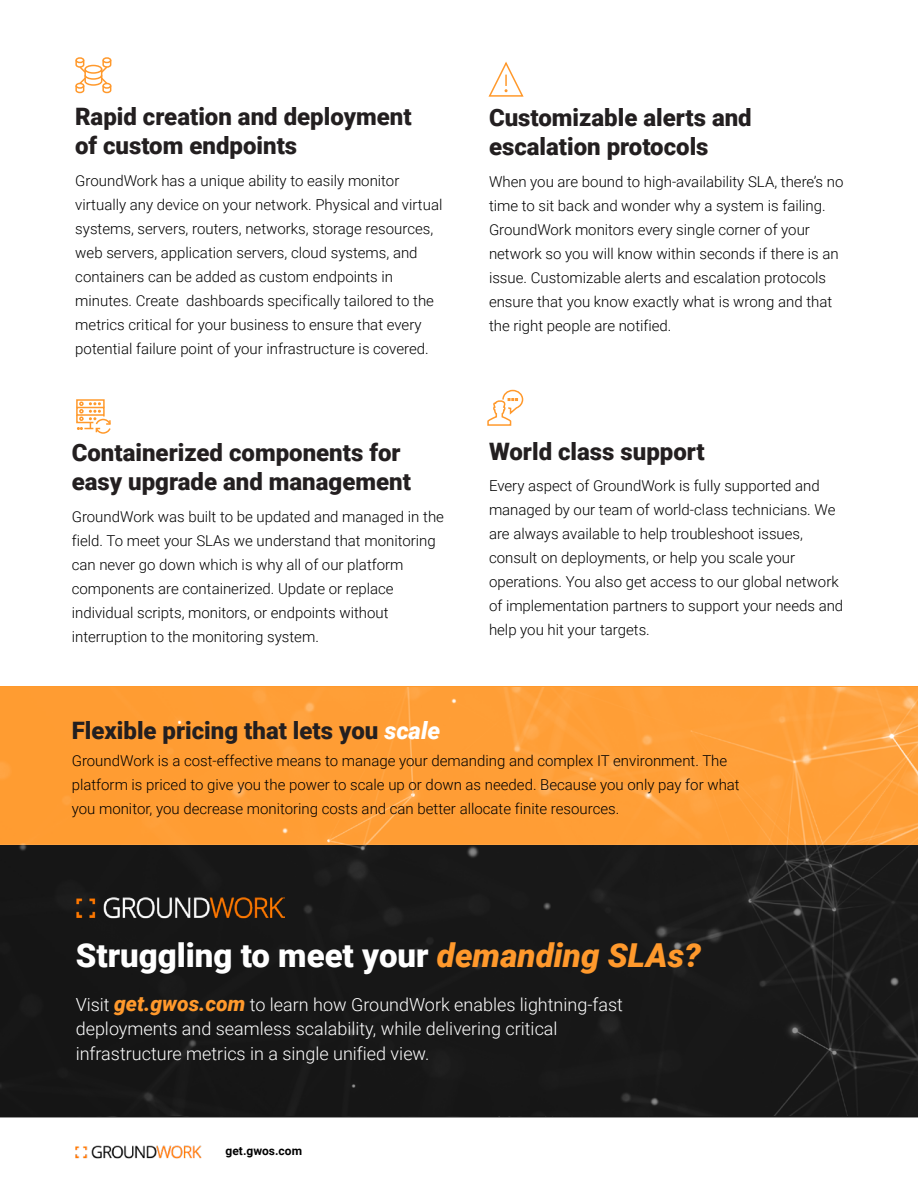
<style>
.page{position:relative;width:918px;height:1188px;background:#fff}
.page>*{position:absolute;margin:0;border:0;box-sizing:border-box;transform-origin:0 0}
.t1{font:900 33px "Roboto";color:#fff}
.t2{font:900 24px/28.8px "Roboto";color:#231f20}
.t3{font:300 18px/24.8px "Roboto";color:#fff}
.t4{font:300 15px/24px "Roboto";color:#000}
.t5{font:700 12px "Roboto";color:#000}
.s1{font-style:italic;color:#fff}
.s2{font-style:italic;color:#ff992c}
.s3{font-weight:900;font-style:italic;font-size:21px;color:#ff992c}
</style>
<div class="page">
<img style="left:75px;top:1145px;width:126px;height:14px">
<div style="left:0;top:844px;width:918px;height:274px;background:#171717"></div>
<img style="left:76px;top:897px;width:209px;height:22px">
<div style="left:0;top:686px;width:918px;height:158px;background:#ff9e36"></div>
<div style="left:102px;top:57px;width:9px;height:6px;border:2px solid #ff992c;border-radius:50%"></div>
<div style="left:75px;top:57px;width:9px;height:6px;border:2px solid #ff992c;border-radius:50%"></div>
<svg style="left:75px;top:59px;width:37px;height:35px"></svg>
<svg style="left:488px;top:61px;width:36px;height:36px"></svg>
<svg style="left:487px;top:389px;width:37px;height:37px"></svg>
<div style="left:76px;top:399px;width:29px;height:9px;border:2px solid #ff992c"></div>
<svg style="left:76px;top:402px;width:35px;height:32px"></svg>
<h2 class="t2" style="left:75px;top:101px;width:338px">Rapid creation and deployment of custom endpoints</h2>
<p class="t4" style="left:75px;top:168px;width:369px">GroundWork has a unique ability to easily monitor virtually any device on your network. Physical and virtual systems, servers, routers, networks, storage resources, web servers, application servers, cloud systems, and containers can be added as custom endpoints in minutes. Create dashboards specifically tailored to the metrics critical for your business to ensure that every potential failure point of your infrastructure is covered.</p>
<h2 class="t2" style="left:72px;top:437px;width:341px">Containerized components for easy upgrade and management</h2>
<p class="t4" style="left:72px;top:504px;width:374px">GroundWork was built to be updated and managed in the field. To meet your SLAs we understand that monitoring can never go down which is why all of our platform components are containerized. Update or replace individual scripts, monitors, or endpoints without interruption to the monitoring system.</p>
<h2 class="t2" style="left:489px;top:102px;width:264px">Customizable alerts and escalation protocols</h2>
<p class="t4" style="left:489px;top:169px;width:356px">When you are bound to high-availability SLA, there’s no time to sit back and wonder why a system is failing.<br>GroundWork monitors every single corner of your network so you will know within seconds if there is an issue. Customizable alerts and escalation protocols ensure that you know exactly what is wrong and that the right people are notified.</p>
<h2 class="t2" style="left:489px;top:436px;width:217px">World class support</h2>
<p class="t4" style="left:489px;top:473px;width:356px">Every aspect of GroundWork is fully supported and managed by our team of world-class technicians. We are always available to help troubleshoot issues, consult on deployments, or help you scale your operations. You also get access to our global network of implementation partners to support your needs and help you hit your targets.</p>
<h2 class="t2" style="left:72px;top:715px;width:370px">Flexible pricing that lets you <span class="s1">scale</span></h2>
<p class="t4" style="left:72px;top:748px;width:670px">GroundWork is a cost-effective means to manage your demanding and complex IT environment. The platform is priced to give you the power to scale up or down as needed. Because you only pay for what you monitor, you decrease monitoring costs and can better allocate finite resources.</p>
<h1 class="t1" style="left:76px;top:932px;width:627px">Struggling to meet your <span class="s2">demanding SLAs?</span></h1>
<p class="t3" style="left:76px;top:991px;width:549px">Visit <span class="s3">get.gwos.com</span> to learn how GroundWork enables lightning-fast deployments and seamless scalability, while delivering critical infrastructure metrics in a single unified view.</p>
<p class="t5" style="left:226px;top:1142px;width:78px">get.gwos.com</p>
</div>
